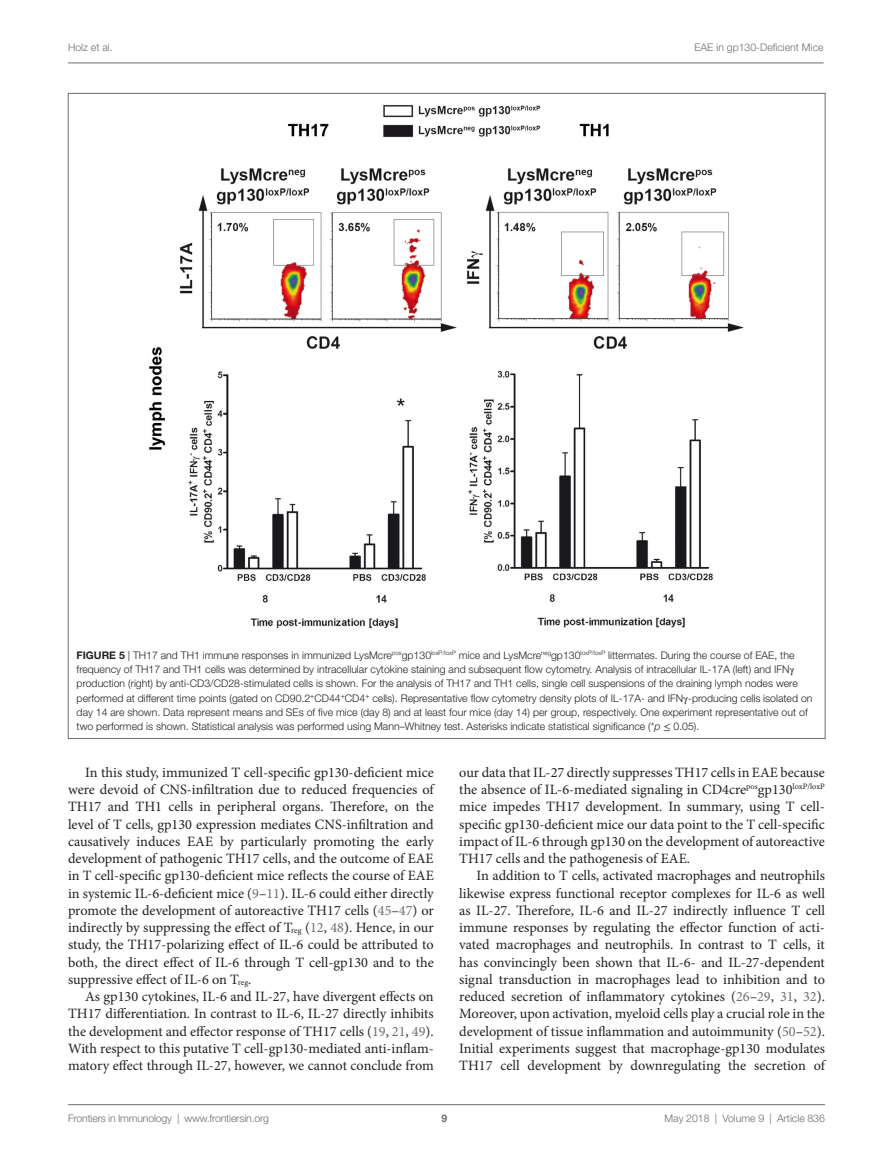
<style>
.page{position:relative;width:893px;height:1170px;background:#fff}
.page>*{position:absolute;margin:0;border:0;box-sizing:border-box;transform-origin:0 0}
.t1{font:14.25px/17.2px "Minion Pro";color:#231f20;text-align:justify}
.t2{font:300 10.5px/14.2px "Helvetica Neue LT Std";color:#231f20}
.t3{font:300 10.5px "Helvetica Neue LT Std";color:#6c6d70}
.t4{font:700 10.5px "Helvetica Neue LT Std";color:#6c6d70}
.s1{font-weight:700}
.s2{font-family:"STIX General";font-weight:400}
.s3{font-style:italic}
.s4{color:#6c6d70}
</style>
<div class="page">
<img style="left:149px;top:105px;width:595px;height:523px">
<hr style="left:68px;top:1104px;width:757px;height:1px;background:#6c6d70">
<hr style="left:68px;top:63px;width:755px;height:1px;background:#6c6d70">
<p class="t3" style="left:68px;top:41px;width:46px">Holz et al.</p>
<p class="t3" style="left:694px;top:41px;width:131px">EAE in gp130-Deficient Mice</p>
<p class="t2" style="left:77px;top:647px;width:737px"><span class="s1">FIGURE 5</span> | TH17 and TH1 immune responses in immunized LysMcre<sup>pos</sup>gp130<sup>loxP/loxP</sup> mice and LysMcre<sup>neg</sup>gp130<sup>loxP/loxP</sup> littermates. During the course of EAE, the frequency of TH17 and TH1 cells was determined by intracellular cytokine staining and subsequent flow cytometry. Analysis of intracellular IL-17A (left) and IFN<span class="s2">γ </span>production (right) by anti-CD3/CD28-stimulated cells is shown. For the analysis of TH17 and TH1 cells, single cell suspensions of the draining lymph nodes were performed at different time points (gated on CD90.2<sup>+</sup>CD44<sup>+</sup>CD4<sup>+</sup> cells). Representative flow cytometry density plots of IL-17A- and IFN<span class="s2">γ</span>-producing cells isolated on day 14 are shown. Data represent means and SEs of five mice (day 8) and at least four mice (day 14) per group, respectively. One experiment representative out of two performed is shown. Statistical analysis was performed using Mann–Whitney test. Asterisks indicate statistical significance (*<span class="s3">p</span> <span class="s2">≤</span> 0.05).</p>
<p class="t1" style="left:68px;top:763px;width:367px;text-indent:17px">In this study, immunized T cell-specific gp130-deficient mice were devoid of CNS-infiltration due to reduced frequencies of TH17 and TH1 cells in peripheral organs. Therefore, on the level of T cells, gp130 expression mediates CNS-infiltration and causatively induces EAE by particularly promoting the early development of pathogenic TH17 cells, and the outcome of EAE in T cell-specific gp130-deficient mice reflects the course of EAE in systemic IL-6-deficient mice (<span class="s4">9</span>–<span class="s4">11</span>). IL-6 could either directly promote the development of autoreactive TH17 cells (<span class="s4">45</span>–<span class="s4">47</span>) or indirectly by suppressing the effect of T<sub>reg</sub> (<span class="s4">12</span>, <span class="s4">48</span>). Hence, in our study, the TH17-polarizing effect of IL-6 could be attributed to both, the direct effect of IL-6 through T cell-gp130 and to the suppressive effect of IL-6 on T<sub>reg</sub>.</p>
<p class="t1" style="left:68px;top:987px;width:367px;text-indent:17px">As gp130 cytokines, IL-6 and IL-27, have divergent effects on TH17 differentiation. In contrast to IL-6, IL-27 directly inhibits the development and effector response of TH17 cells (<span class="s4">19</span>, <span class="s4">21</span>, <span class="s4">49</span>).<br>With respect to this putative T cell-gp130-mediated anti-inflam&shy;matory effect through IL-27, however, we cannot conclude from</p>
<p class="t1" style="left:459px;top:763px;width:367px">our data that IL-27 directly suppresses TH17 cells in EAE because the absence of IL-6-mediated signaling in CD4cre<sup>pos</sup>gp130<sup>loxP/loxP </sup>mice impedes TH17 development. In summary, using T cell&shy;specific gp130-deficient mice our data point to the T cell-specific impact of IL-6 through gp130 on the development of autoreactive TH17 cells and the pathogenesis of EAE.</p>
<p class="t1" style="left:459px;top:867px;width:367px;text-indent:17px">In addition to T cells, activated macrophages and neutrophils likewise express functional receptor complexes for IL-6 as well as IL-27. Therefore, IL-6 and IL-27 indirectly influence T cell immune responses by regulating the effector function of acti&shy;vated macrophages and neutrophils. In contrast to T cells, it has convincingly been shown that IL-6- and IL-27-dependent signal transduction in macrophages lead to inhibition and to reduced secretion of inflammatory cytokines (<span class="s4">26</span>–<span class="s4">29</span>, <span class="s4">31</span>, <span class="s4">32</span>).<br>Moreover, upon activation, myeloid cells play a crucial role in the development of tissue inflammation and autoimmunity (<span class="s4">50</span>–<span class="s4">52</span>).<br>Initial experiments suggest that macrophage-gp130 modulates TH17 cell development by downregulating the secretion of</p>
<p class="t3" style="left:68px;top:1111px;width:203px">Frontiers in Immunology | www.frontiersin.org</p>
<p class="t3" style="left:665px;top:1111px;width:162px">May 2018 | Volume 9 | Article 836</p>
<p class="t4" style="left:441px;top:1111px;width:7px">9</p>
</div>
